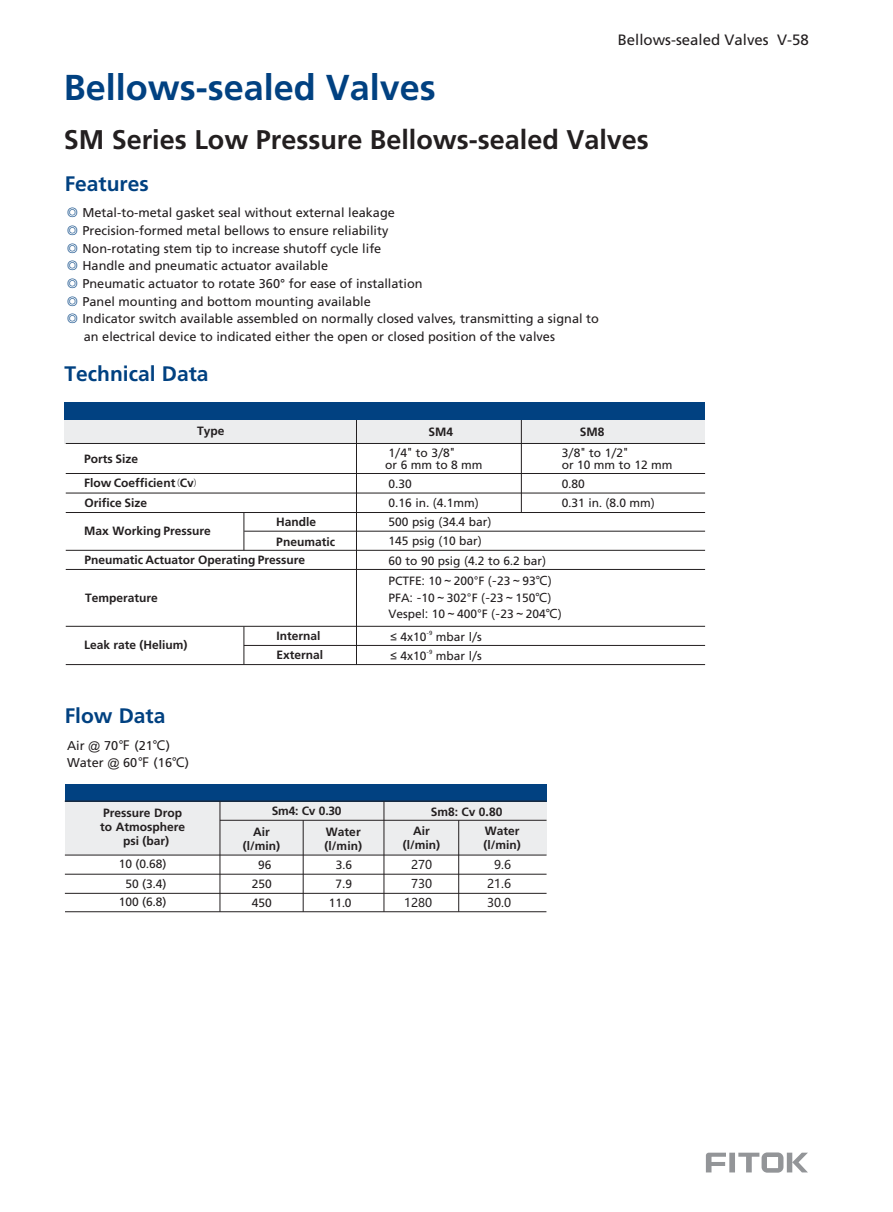
<style>
.page{position:relative;width:893px;height:1212px;background:#fff}
.page>*{position:absolute;margin:0;border:0;box-sizing:border-box;transform-origin:0 0}
.t1{font:300 36px "Frutiger CE";color:#014181}
.t2{font:300 27px "Frutiger CE";color:#231f20}
.t3{font:300 21px "Frutiger CE";color:#014181}
.t4{font:15px "Frutiger CE";color:#231f20}
.t5{font:12.75px/16.8px "Frutiger CE";color:#231f20}
.t6{font:12px/18.9px "Frutiger CE";color:#231f20}
.t7{font:300 12px/14.2px "Frutiger CE";color:#231f20;text-align:center}
.t8{font:12px/18.9px "Microsoft Ya Hei";color:#231f20;text-align:center}
.t9{font:6px "Microsoft Ya Hei";color:#231f20}
.s1{font-family:"Sim Sun";color:#014181}
.s2{font-family:"Microsoft Ya Hei"}
.s3{font-family:"Glasket";font-weight:400}
.s4{font-family:"Arial Unicode MS"}
.s5{font-family:"Arial Unicode MS";font-size:12px}
.s6{font-family:"Frutiger CE"}
.s7{font-family:"Microsoft Ya Hei";font-weight:700}
</style>
<div class="page">
<svg style="left:706px;top:1152px;width:102px;height:21px"></svg>
<div style="left:65px;top:801px;width:481px;height:54px;background:#ecedee"></div>
<div style="left:65px;top:784px;width:481px;height:17px;background:#014181"></div>
<div style="left:65px;top:420px;width:640px;height:23px;background:#ecedee"></div>
<hr style="left:356px;top:420px;width:1px;height:244px;background:#231f20">
<hr style="left:66px;top:443px;width:639px;height:1px;background:#231f20">
<hr style="left:66px;top:473px;width:639px;height:1px;background:#231f20">
<hr style="left:66px;top:493px;width:639px;height:1px;background:#231f20">
<hr style="left:66px;top:512px;width:639px;height:1px;background:#231f20">
<hr style="left:66px;top:626px;width:639px;height:1px;background:#231f20">
<hr style="left:244px;top:645px;width:461px;height:1px;background:#231f20">
<hr style="left:66px;top:664px;width:639px;height:1px;background:#231f20">
<hr style="left:244px;top:512px;width:1px;height:38px;background:#231f20">
<hr style="left:521px;top:420px;width:1px;height:92px;background:#231f20">
<hr style="left:220px;top:801px;width:1px;height:111px;background:#231f20">
<hr style="left:65px;top:855px;width:482px;height:1px;background:#231f20">
<hr style="left:65px;top:874px;width:482px;height:1px;background:#231f20">
<hr style="left:65px;top:893px;width:482px;height:1px;background:#231f20">
<hr style="left:65px;top:911px;width:481px;height:1px;background:#231f20">
<hr style="left:384px;top:801px;width:1px;height:111px;background:#231f20">
<hr style="left:65px;top:801px;width:481px;height:1px;background:#231f20">
<hr style="left:220px;top:820px;width:326px;height:1px;background:#231f20">
<hr style="left:303px;top:820px;width:1px;height:92px;background:#231f20">
<hr style="left:458px;top:820px;width:1px;height:92px;background:#231f20">
<div style="left:65px;top:403px;width:640px;height:17px;background:#014181"></div>
<hr style="left:244px;top:626px;width:1px;height:38px;background:#231f20">
<hr style="left:244px;top:531px;width:461px;height:1px;background:#231f20">
<hr style="left:66px;top:569px;width:639px;height:1px;background:#231f20">
<hr style="left:66px;top:550px;width:639px;height:1px;background:#231f20">
<h1 class="t1" style="left:64px;top:73px;width:374px">Bellows-sealed Valves</h1>
<p class="t4" style="left:618px;top:34px;width:192px">Bellows-sealed Valves V-58</p>
<h2 class="t2" style="left:64px;top:129px;width:587px">SM Series Low Pressure Bellows-sealed Valves</h2>
<h3 class="t3" style="left:65px;top:175px;width:86px">Features</h3>
<p class="t5" style="left:66px;top:205px;width:330px"><span class="s1">◎</span> Metal-to-metal gasket seal without external leakage</p>
<p class="t5" style="left:66px;top:223px;width:324px"><span class="s1">◎</span> Precision-formed metal bellows to ensure reliability</p>
<p class="t5" style="left:66px;top:241px;width:317px"><span class="s1">◎</span> Non-rotating stem tip to increase shutoff cycle life</p>
<p class="t5" style="left:66px;top:258px;width:264px"><span class="s1">◎</span> Handle and pneumatic actuator available</p>
<p class="t5" style="left:66px;top:276px;width:358px"><span class="s1">◎</span> Pneumatic actuator to rotate 360° for ease of installation</p>
<p class="t5" style="left:66px;top:294px;width:306px"><span class="s1">◎</span> Panel mounting and bottom mounting available</p>
<p class="t5" style="left:66px;top:311px;width:534px"><span class="s1">◎</span> Indicator switch available assembled on normally closed valves, transmitting a signal to</p>
<p class="t5" style="left:84px;top:329px;width:473px">an electrical device to indicated either the open or closed position of the valves</p>
<h3 class="t3" style="left:65px;top:366px;width:145px">Technical Data</h3>
<p class="t7" style="left:197px;top:424px;width:29px">Type</p>
<p class="t7" style="left:428px;top:426px;width:26px">SM4</p>
<p class="t7" style="left:580px;top:426px;width:26px">SM8</p>
<p class="t7" style="left:84px;top:452px;width:55px">Ports Size</p>
<p class="t6" style="left:385px;top:448px;width:99px;line-height:12px">1<span class="s2">/</span>4<span class="s2">"</span> to 3<span class="s2">/</span>8<span class="s2">"<br></span>or 6 mm to 8 mm</p>
<p class="t6" style="left:562px;top:447px;width:112px;line-height:12.5px">3<span class="s2">/</span>8<span class="s2">"</span> to 1<span class="s2">/</span>2<span class="s2">"<br></span>or 10 mm to 12 mm</p>
<p class="t7" style="left:84px;top:476px;width:117px">Flow Coefficient <span class="s3">(</span>Cv<span class="s3">)</span></p>
<p class="t7" style="left:85px;top:497px;width:64px">Orifice Size</p>
<p class="t7" style="left:84px;top:524px;width:128px">Max<span class="s3">.</span> Working Pressure</p>
<p class="t7" style="left:276px;top:515px;width:42px">Handle</p>
<p class="t7" style="left:276px;top:535px;width:60px">Pneumatic</p>
<p class="t6" style="left:389px;top:475px;width:25px">0 30</p>
<p class="t6" style="left:395px;top:475px;width:5px">.</p>
<p class="t6" style="left:389px;top:513px;width:104px">500 psig <span class="s2">(</span>34<span class="s2">.</span>4 bar<span class="s2">)</span></p>
<p class="t6" style="left:389px;top:494px;width:92px">0 16 in <span class="s2">(</span>4 1mm<span class="s2">)</span></p>
<p class="t6" style="left:395px;top:494px;width:5px">.</p>
<p class="t6" style="left:426px;top:494px;width:22px">. .</p>
<p class="t6" style="left:389px;top:532px;width:95px">145 psig <span class="s2">(</span>10 bar<span class="s2">)</span></p>
<p class="t7" style="left:84px;top:554px;width:222px">Pneumatic Actuator Operating Pressure</p>
<p class="t6" style="left:389px;top:552px;width:159px">60 to 90 psig <span class="s2">(</span>4<span class="s2">.</span>2 to 6<span class="s2">.</span>2 bar<span class="s2">)</span></p>
<p class="t6" style="left:389px;top:573px;width:165px">PCTFE<span class="s2">:</span> 10<span class="s4">～</span>200<span class="s4">°</span>F <span class="s2">(-</span>23<span class="s4">～</span>93<span class="s2">℃)</span></p>
<p class="t6" style="left:562px;top:475px;width:94px;line-height:19.4px">0<span class="s2">.</span>80<br>0<span class="s2">.</span>31 in<span class="s2">. (</span>8.0 mm<span class="s2">)</span></p>
<p class="t7" style="left:85px;top:591px;width:74px">Temperature</p>
<p class="t7" style="left:84px;top:639px;width:105px">Leak rate Helium)</p>
<p class="t7" style="left:140px;top:639px;width:5px">(</p>
<h3 class="t3" style="left:65px;top:707px;width:102px">Flow Data</h3>
<p class="t5" style="left:67px;top:738px;width:124px">Air <span class="s5">@</span> 70<span class="s2">℉</span> 21<span class="s2">℃</span>)<br>Water <span class="s5">@</span> 60<span class="s2">℉</span> (16<span class="s2">℃</span>)</p>
<p class="t5" style="left:135px;top:738px;width:6px">(</p>
<p class="t7" style="left:100px;top:806px;width:86px">Pressure Drop to Atmosphere psi (bar)</p>
<p class="t6" style="left:119px;top:856px;width:49px">10 0<span class="s2">.</span>68)</p>
<p class="t6" style="left:126px;top:855px;width:42px;line-height:19.4px;text-indent:10px">(<br>50 3<span class="s2">.</span>4)</p>
<p class="t6" style="left:119px;top:875px;width:49px;text-align:center">(<br>100 6<span class="s2">.</span>8)</p>
<p class="t6" style="left:142px;top:893px;width:5px">(</p>
<p class="t7" style="left:277px;top:629px;width:46px">Internal</p>
<p class="t7" style="left:277px;top:648px;width:48px">External</p>
<p class="t6" style="left:389px;top:590px;width:165px">PFA<span class="s2">: -</span>10<span class="s4">～</span>302<span class="s4">°</span>F <span class="s2">(-</span>23<span class="s4">～</span>150<span class="s2">℃)</span></p>
<p class="t6" style="left:389px;top:606px;width:175px">Vespel<span class="s2">:</span> 10<span class="s4">～</span>400<span class="s4">°</span>F <span class="s2">(-</span>23<span class="s4">～</span>204<span class="s2">℃)</span></p>
<p class="t9" style="left:426px;top:630px;width:7px">-<span class="s6">9</span></p>
<p class="t6" style="left:390px;top:628px;width:93px"><span class="s4">≤</span> 4x10 mbar l<span class="s2">/</span>s <span class="s4">≤</span> 4x10 mbar l<span class="s2">/</span>s</p>
<p class="t9" style="left:426px;top:649px;width:7px">-<span class="s6">9</span></p>
<p class="t7" style="left:272px;top:805px;width:71px">Sm4: Cv 0.30</p>
<p class="t7" style="left:431px;top:805px;width:73px">Sm8 Cv 0<span class="s7">.</span>80</p>
<p class="t7" style="left:455px;top:805px;width:5px">:</p>
<p class="t7" style="left:247px;top:825px;width:35px">Air<br>l min)</p>
<p class="t7" style="left:243px;top:840px;width:14px">( /</p>
<p class="t7" style="left:326px;top:825px;width:38px;text-align:left">Water l min)</p>
<p class="t7" style="left:325px;top:839px;width:14px">( /</p>
<p class="t7" style="left:407px;top:825px;width:35px">Air<br>l min)</p>
<p class="t7" style="left:403px;top:839px;width:14px">( /</p>
<p class="t7" style="left:485px;top:825px;width:38px;text-align:left">Water l min)</p>
<p class="t7" style="left:483px;top:839px;width:13px">( /</p>
<p class="t6" style="left:252px;top:856px;width:22px;text-align:center">96<br>250<br>450</p>
<p class="t6" style="left:329px;top:856px;width:25px;text-align:center">3<span class="s2">.</span>6<br>7.9<br>11<span class="s2">.</span>0</p>
<p class="t8" style="left:411px;top:856px;width:23px">270</p>
<p class="t8" style="left:404px;top:894px;width:30px">1280</p>
<p class="t8" style="left:411px;top:876px;width:23px">730</p>
<p class="t8" style="left:487px;top:856px;width:26px">9.6<br>21.6<br>30.0</p>
</div>
